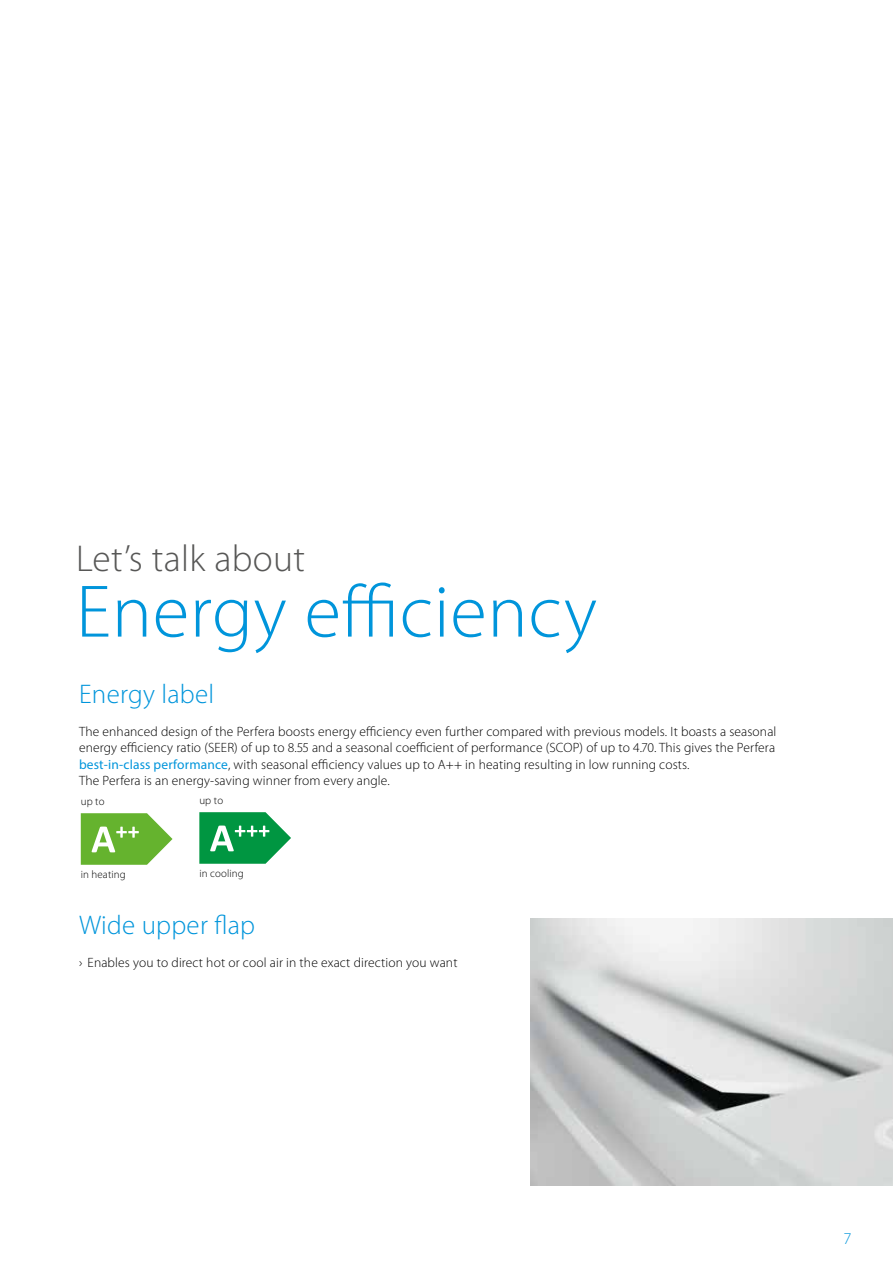
<style>
.page{position:relative;width:893px;height:1263px;background:#fff}
.page>*{position:absolute;margin:0;border:0;box-sizing:border-box;transform-origin:0 0}
.t1{font:300 75px "Myriad Pro";letter-spacing:.01em;color:#0095db}
.t2{font:300 37.5px "Myriad Pro";letter-spacing:.01em;color:#575756}
.t3{font:300 27px "Myriad Pro";letter-spacing:.01em;color:#0095db}
.t4{font:300 16.5px "Myriad Pro";color:#0095db}
.t5{font:300 13.5px/16.5px "Myriad Pro";letter-spacing:.01em;color:#000}
.t6{font:300 10.95px "Myriad Pro";letter-spacing:.01em;color:#000}
.s1{font-weight:400;color:#0095db}
</style>
<div class="page">
<img style="left:531px;top:918px;width:362px;height:268px">
<svg style="left:81px;top:813px;width:92px;height:52px"></svg>
<svg style="left:199px;top:812px;width:92px;height:52px"></svg>
<h2 class="t2" style="left:76px;top:537px;width:230px">Let’s talk about</h2>
<h1 class="t1" style="left:76px;top:570px;width:522px">Energy efficiency</h1>
<h3 class="t3" style="left:79px;top:679px;width:137px">Energy label</h3>
<p class="t5" style="left:79px;top:723px;width:699px">The enhanced design of the Perfera boosts energy efficiency even further compared with previous models. It boasts a seasonal energy efficiency ratio (SEER) of up to 8.55 and a seasonal coefficient of performance (SCOP) of up to 4.70. This gives the Perfera <span class="s1">best-in-class performance</span>, with seasonal efficiency values up to A++ in heating resulting in low running costs.<br>The Perfera is an energy-saving winner from every angle.</p>
<p class="t6" style="left:81px;top:796px;width:25px">up to</p>
<p class="t6" style="left:81px;top:868px;width:47px">in heating</p>
<p class="t6" style="left:199px;top:795px;width:25px">up to</p>
<p class="t6" style="left:199px;top:867px;width:46px">in cooling</p>
<h3 class="t3" style="left:79px;top:910px;width:178px">Wide upper flap</h3>
<p class="t5" style="left:79px;top:954px;width:380px">› Enables you to direct hot or cool air in the exact direction you want</p>
<p class="t4" style="left:843px;top:1230px;width:10px">7</p>
</div>
